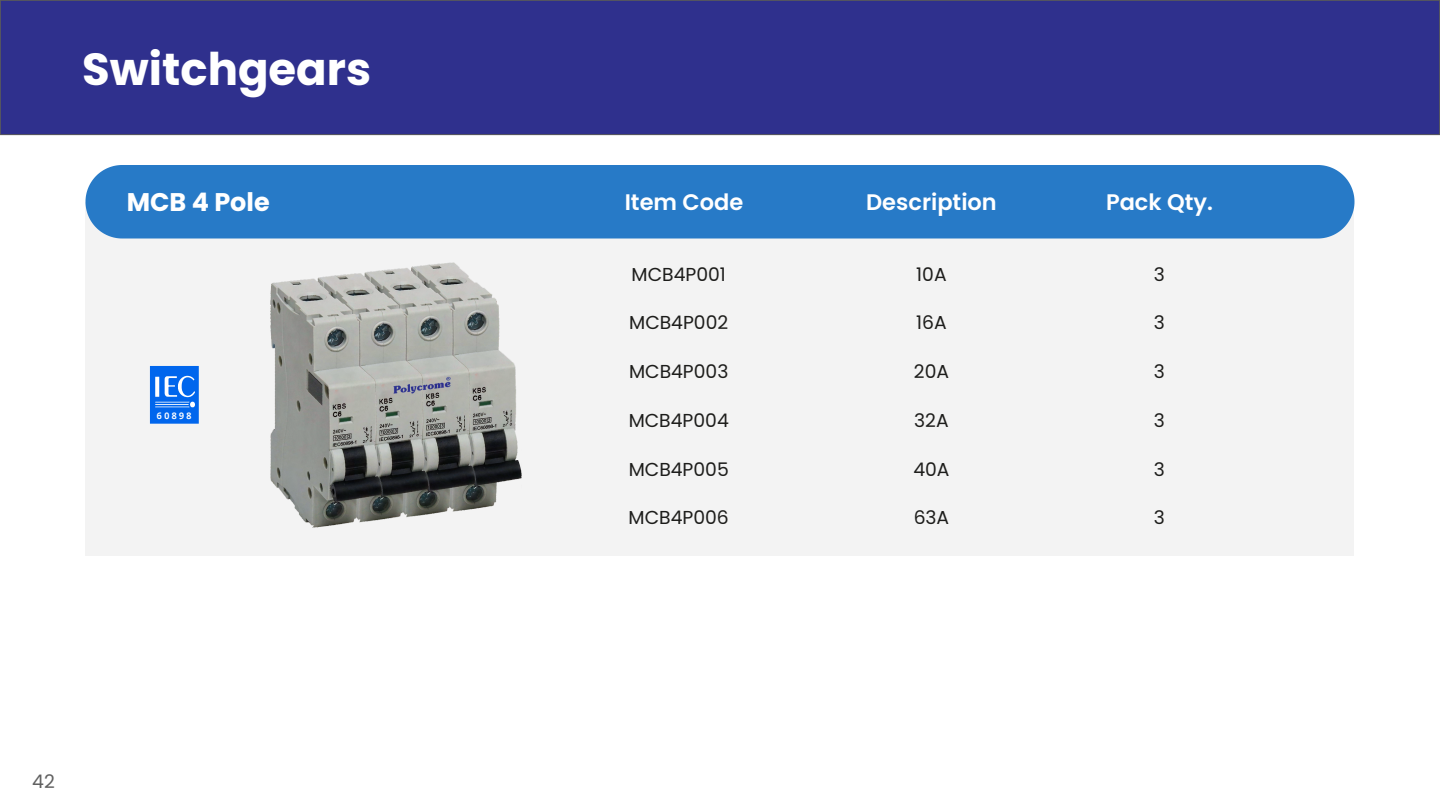
<style>
.page{position:relative;width:1440px;height:810px;background:#fff}
.page>*{position:absolute;margin:0;border:0;box-sizing:border-box;transform-origin:0 0}
.t1{font:700 45px "Poppins";color:#fff}
.t2{font:700 25.5px "Poppins";color:#fff}
.t3{font:600 22.5px "Poppins";color:#fff}
.t4{font:18.75px "Poppins";color:#1d1d1b}
.t5{font:18.75px "Poppins";color:#606060}
.t6{font:700 9.75px "Noto Sans Oriya";letter-spacing:.19em;color:#fff}
</style>
<div class="page">
<div style="left:0;top:0;width:1440px;height:135px;background:#2f308d"></div>
<div style="left:0;top:0;width:1440px;height:135px;border:1px solid #5a5a5a"></div>
<div style="left:86px;top:202px;width:1268px;height:354px;background:#f3f3f3"></div>
<div style="left:86px;top:165px;width:1268px;height:73px;background:#277ac7"></div>
<svg style="left:270px;top:262px;width:251px;height:266px"></svg>
<svg style="left:150px;top:366px;width:49px;height:58px;background:#257cef"></svg>
<h1 class="t1" style="left:82px;top:43px;width:290px">Switchgears</h1>
<h2 class="t2" style="left:127px;top:187px;width:145px">MCB 4 Pole</h2>
<p class="t3" style="left:866px;top:189px;width:132px">Description</p>
<p class="t3" style="left:625px;top:189px;width:120px">Item Code</p>
<p class="t6" style="left:157px;top:410px;width:37px">60898</p>
<p class="t4" style="left:632px;top:263px;width:96px">MCB4P001</p>
<p class="t4" style="left:629px;top:312px;width:101px">MCB4P002</p>
<p class="t4" style="left:629px;top:361px;width:101px">MCB4P003</p>
<p class="t4" style="left:629px;top:409px;width:102px">MCB4P004</p>
<p class="t4" style="left:629px;top:458px;width:102px">MCB4P005</p>
<p class="t4" style="left:629px;top:507px;width:102px">MCB4P006</p>
<p class="t4" style="left:916px;top:263px;width:32px">10A</p>
<p class="t4" style="left:916px;top:312px;width:32px">16A</p>
<p class="t4" style="left:914px;top:361px;width:37px">20A</p>
<p class="t4" style="left:914px;top:409px;width:36px">32A</p>
<p class="t4" style="left:913px;top:458px;width:38px">40A</p>
<p class="t4" style="left:914px;top:507px;width:37px">63A</p>
<p class="t5" style="left:32px;top:771px;width:24px">42</p>
<p class="t3" style="left:1106px;top:189px;width:108px">Pack Qty.</p>
<p class="t4" style="left:1154px;top:263px;width:13px">3</p>
<p class="t4" style="left:1154px;top:312px;width:13px">3</p>
<p class="t4" style="left:1154px;top:361px;width:13px">3</p>
<p class="t4" style="left:1154px;top:409px;width:13px">3</p>
<p class="t4" style="left:1154px;top:458px;width:13px">3</p>
<p class="t4" style="left:1154px;top:507px;width:13px">3</p>
</div>
